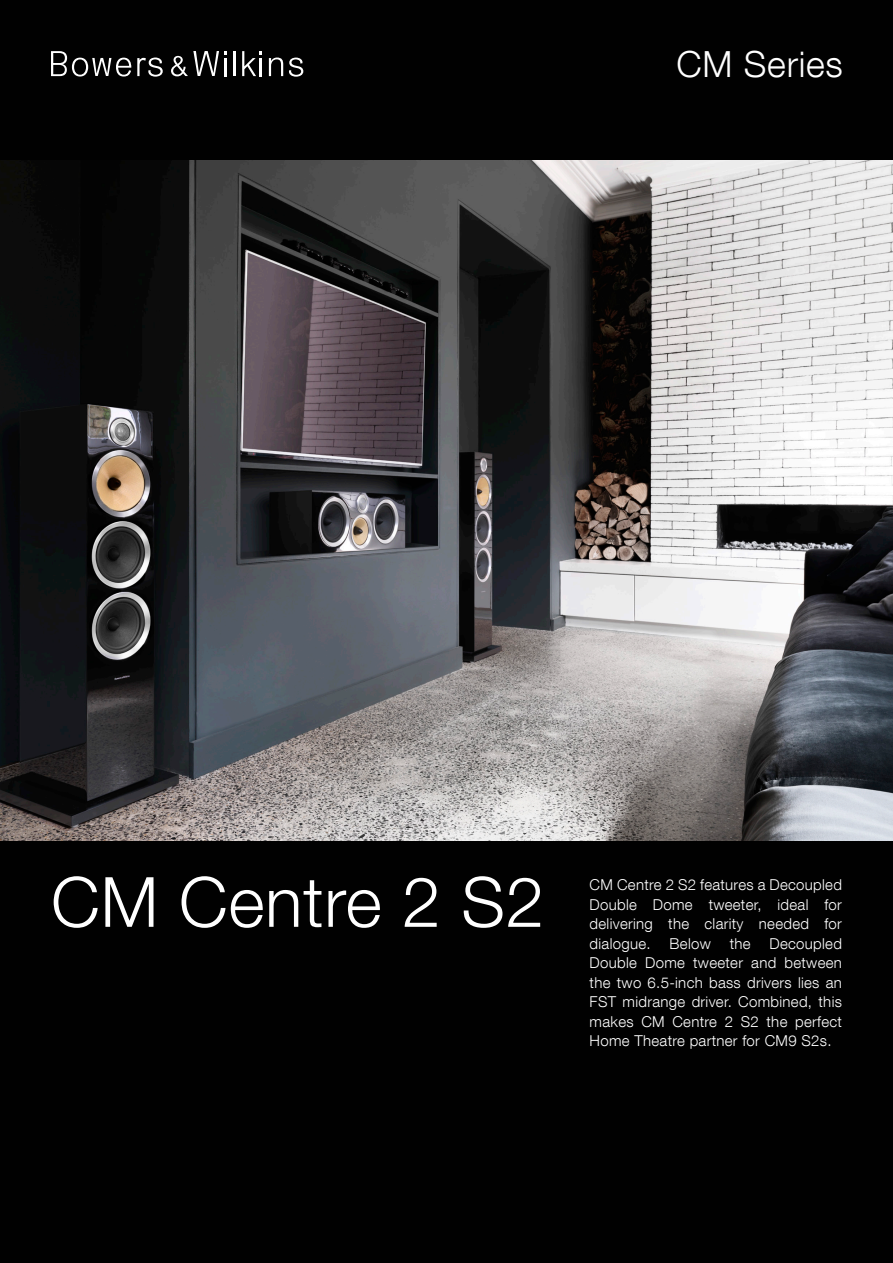
<style>
.page{position:relative;width:893px;height:1263px;background:#010101}
.page>*{position:absolute;margin:0;border:0;box-sizing:border-box;transform-origin:0 0}
.t1{font:300 69.45px "Helvetica Neue LT Com";letter-spacing:.01em;color:#fff}
.t2{font:300 36px "Helvetica Neue LT Com";letter-spacing:.02em;color:#fff}
.t3{font:300 15px/19.5px "Helvetica Neue LT Com";letter-spacing:.02em;color:#fff;text-align:justify}
</style>
<div class="page">
<svg style="left:269px;top:58px;width:34px;height:19px"></svg>
<svg style="left:137px;top:58px;width:26px;height:19px"></svg>
<hr style="left:233px;top:51px;width:2px;height:25px;background:#fff">
<svg style="left:51px;top:51px;width:80px;height:26px"></svg>
<svg style="left:171px;top:51px;width:55px;height:25px"></svg>
<svg style="left:242px;top:51px;width:20px;height:25px"></svg>
<img style="left:0;top:160px;width:893px;height:680px">
<p class="t2" style="left:676px;top:42px;width:168px">CM Series</p>
<p class="t1" style="left:51px;top:860px;width:495px">CM Centre 2 S2</p>
<p class="t3" style="left:590px;top:875px;width:254px">CM Centre 2 S2 features a Decoupled Double Dome tweeter, ideal for delivering the clarity needed for dialogue.</p>
<p class="t3" style="left:590px;top:933px;width:254px;text-indent:180px">Decoupled Double Dome tweeter and between the two 6.5-inch bass drivers lies an FST midrange driver. Combined, this makes CM Centre 2 S2 the perfect Home Theatre partner for CM9 S2s.</p>
<p class="t3" style="left:670px;top:933px;width:43px">Below</p>
<p class="t3" style="left:730px;top:933px;width:22px">the</p>
</div>
